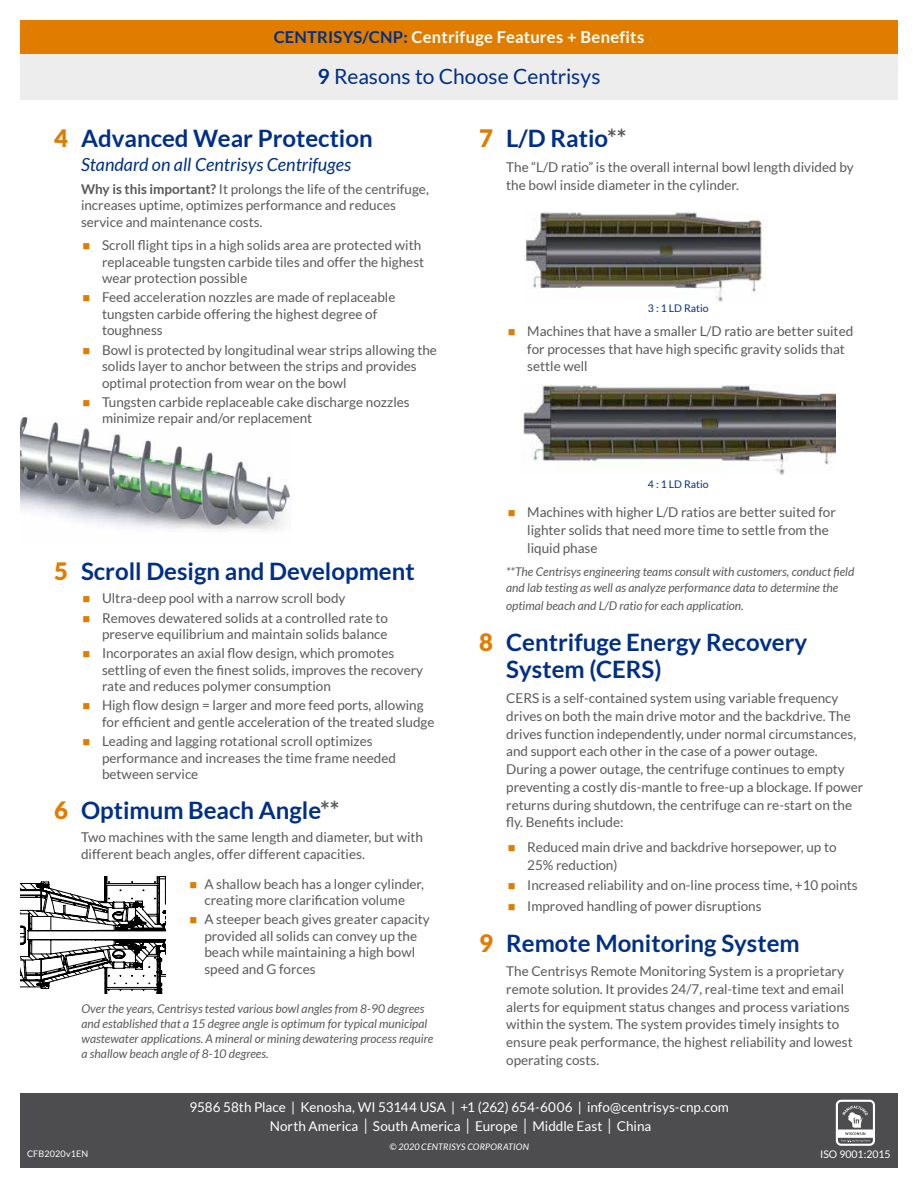
<style>
.page{position:relative;width:918px;height:1188px;background:#fff}
.page>*{position:absolute;margin:0;border:0;box-sizing:border-box;transform-origin:0 0}
.t1{font:700 24px/27.6px "Lato";color:#002f87}
.t2{font:21px "Lato";color:#002f87}
.t3{font:italic 18px "Lato";color:#002f87}
.t4{font:700 16.5px "Lato";letter-spacing:.01em;color:#fff}
.t5{font:13.5px/16.5px "Lato";color:#58595b}
.t6{font:13.5px/18.8px "Lato";color:#fff;text-align:center}
.t7{font:italic 12px/15px "Lato";color:#58595b}
.t8{font:10.5px "Lato";color:#002f87}
.t9{font:10.5px "Lato";color:#fff}
.t10{font:italic 9px "Lato";letter-spacing:.015em;color:#fff}
.t11{font:9px "Lato";letter-spacing:.015em;color:#fff}
.s1{color:#002f87}
.s2{font-weight:700}
.s3{font-weight:900;color:#e07c00}
.s4{color:#e07c00}
.s5{color:#58595b}
.s6{font-size:16.2px}
</style>
<div class="page">
<img style="left:20px;top:417px;width:272px;height:114px">
<div style="left:20px;top:39px;width:878px;height:61px;background:#ededee"></div>
<svg style="left:20px;top:877px;width:145px;height:117px"></svg>
<img style="left:525px;top:211px;width:241px;height:91px">
<img style="left:521px;top:384px;width:314px;height:92px">
<div style="left:20px;top:20px;width:878px;height:34px;background:#e07c00"></div>
<div style="left:20px;top:1093px;width:878px;height:75px;background:#4d4d4f"></div>
<div style="left:836px;top:1100px;width:39px;height:46px;border:2px solid #fff;border-radius:4px"></div>
<svg style="left:837px;top:1106px;width:36px;height:36px"></svg>
<p class="t4" style="left:274px;top:28px;width:372px"><span class="s1">CENTRISYS/CNP:</span> Centrifuge Features + Benefits</p>
<h2 class="t2" style="left:318px;top:65px;width:284px"><span class="s2">9</span> Reasons to Choose Centrisys</h2>
<h1 class="t1" style="left:54px;top:125px;width:320px"><span class="s3">4</span> Advanced Wear Protection</h1>
<h3 class="t3" style="left:81px;top:154px;width:272px">Standard on all Centrisys Centrifuges</h3>
<p class="t5" style="left:81px;top:181px;width:349px"><span class="s2">Why is this important?</span> It prolongs the life of the centrifuge, increases uptime, optimizes performance and reduces service and maintenance costs.</p>
<p class="t5" style="left:102px;top:237px;width:324px;text-indent:-20px"><span class="s4">■</span> Scroll flight tips in a high solids area are protected with replaceable tungsten carbide tiles and offer the highest wear protection possible</p>
<p class="t5" style="left:102px;top:289px;width:295px;text-indent:-20px"><span class="s4">■</span> Feed acceleration nozzles are made of replaceable tungsten carbide offering the highest degree of toughness</p>
<p class="t5" style="left:102px;top:341px;width:337px;text-indent:-20px"><span class="s4">■</span> Bowl is protected by longitudinal wear strips allowing the solids layer to anchor between the strips and provides optimal protection from wear on the bowl</p>
<p class="t5" style="left:102px;top:394px;width:309px;text-indent:-20px"><span class="s4">■</span> Tungsten carbide replaceable cake discharge nozzles minimize repair and/or replacement</p>
<h1 class="t1" style="left:54px;top:557px;width:362px"><span class="s3">5</span> Scroll Design and Development</h1>
<p class="t5" style="left:82px;top:590px;width:265px"><span class="s4">■</span> Ultra-deep pool with a narrow scroll body</p>
<p class="t5" style="left:82px;top:609px;width:307px;text-align:right"><span class="s4">■</span> Removes dewatered solids at a controlled rate to preserve equilibrium and maintain solids balance</p>
<p class="t5" style="left:102px;top:645px;width:323px;text-indent:-20px"><span class="s4">■</span> Incorporates an axial flow design, which promotes settling of even the finest solids, improves the recovery rate and reduces polymer consumption</p>
<p class="t5" style="left:102px;top:697px;width:334px;text-indent:-20px"><span class="s4">■</span> High flow design = larger and more feed ports, allowing for efficient and gentle acceleration of the treated sludge</p>
<p class="t5" style="left:102px;top:733px;width:296px;text-indent:-20px"><span class="s4">■</span> Leading and lagging rotational scroll optimizes performance and increases the time frame needed between service</p>
<h1 class="t1" style="left:54px;top:796px;width:287px"><span class="s3">6</span> Optimum Beach Angle<span class="s5">**</span></h1>
<p class="t5" style="left:81px;top:829px;width:344px">Two machines with the same length and diameter, but with different beach angles, offer different capacities.</p>
<p class="t5" style="left:189px;top:875px;width:236px;text-align:center"><span class="s4">■</span> A shallow beach has a longer cylinder, creating more clarification volume</p>
<p class="t5" style="left:204px;top:911px;width:227px;text-indent:-15px"><span class="s4">■</span> A steeper beach gives greater capacity provided all solids can convey up the beach while maintaining a high bowl speed and G forces</p>
<p class="t7" style="left:82px;top:1002px;width:353px">Over the years, Centrisys tested various bowl angles from 8-90 degrees and established that a 15 degree angle is optimum for typical municipal wastewater applications. A mineral or mining dewatering process require a shallow beach angle of 8-10 degrees.</p>
<h1 class="t1" style="left:479px;top:125px;width:149px"><span class="s3">7</span> L/D Ratio<span class="s5">**</span></h1>
<p class="t5" style="left:506px;top:158px;width:349px;line-height:17.7px">The “L/D ratio” is the overall internal bowl length divided by the bowl inside diameter in the cylinder.</p>
<p class="t8" style="left:648px;top:302px;width:62px">3 : 1 LD Ratio</p>
<p class="t5" style="left:527px;top:322px;width:328px;line-height:17.7px;text-indent:-20px"><span class="s4">■</span> Machines that have a smaller L/D ratio are better suited for processes that have high specific gravity solids that settle well</p>
<p class="t8" style="left:648px;top:478px;width:62px">4 : 1 LD Ratio</p>
<p class="t5" style="left:527px;top:504px;width:310px;line-height:17.7px;text-indent:-20px"><span class="s4">■</span> Machines with higher L/D ratios are better suited for lighter solids that need more time to settle from the liquid phase</p>
<p class="t7" style="left:506px;top:564px;width:350px;line-height:16.2px">**The Centrisys engineering teams consult with customers, conduct field and lab testing as well as analyze performance data to determine the</p>
<p class="t7" style="left:506px;top:598px;width:239px">optimal beach and L/D ratio for each application.</p>
<h1 class="t1" style="left:506px;top:628px;width:303px;text-indent:-27px"><span class="s3">8</span> Centrifuge Energy Recovery<br>System (CERS)</h1>
<p class="t5" style="left:506px;top:689px;width:359px;line-height:17.7px">CERS is a self-contained system using variable frequency drives on both the main drive motor and the backdrive. The drives function independently, under normal circumstances, and support each other in the case of a power outage.<br>During a power outage, the centrifuge continues to empty preventing a costly dis-mantle to free-up a blockage. If power returns during shutdown, the centrifuge can re-start on the fly. Benefits include:</p>
<p class="t5" style="left:527px;top:838px;width:311px;line-height:17.7px;text-indent:-20px"><span class="s4">■</span> Reduced main drive and backdrive horsepower, up to<br>25% reduction)</p>
<p class="t5" style="left:508px;top:877px;width:352px"><span class="s4">■</span> Increased reliability and on-line process time, +10 points</p>
<p class="t5" style="left:508px;top:897px;width:255px"><span class="s4">■</span> Improved handling of power disruptions</p>
<h1 class="t1" style="left:479px;top:929px;width:322px"><span class="s3">9</span> Remote Monitoring System</h1>
<p class="t5" style="left:506px;top:962px;width:348px;line-height:17.7px">The Centrisys Remote Monitoring System is a proprietary remote solution. It provides 24/7, real-time text and email alerts for equipment status changes and process variations within the system. The system provides timely insights to ensure peak performance, the highest reliability and lowest operating costs.</p>
<p class="t6" style="left:189px;top:1098px;width:541px">9586 58th Place | Kenosha, WI 53144 USA | +1 (262) 654-6006 | info@centrisys-cnp.com<br>North America <span class="s6">|</span> South America <span class="s6">|</span> Europe <span class="s6">|</span> Middle East <span class="s6">|</span> China</p>
<p class="t10" style="left:390px;top:1142px;width:141px">© 2020 CENTRISYS CORPORATION</p>
<p class="t11" style="left:27px;top:1149px;width:63px">CFB2020v1EN</p>
<p class="t9" style="left:820px;top:1148px;width:72px">ISO 9001:2015</p>
</div>
